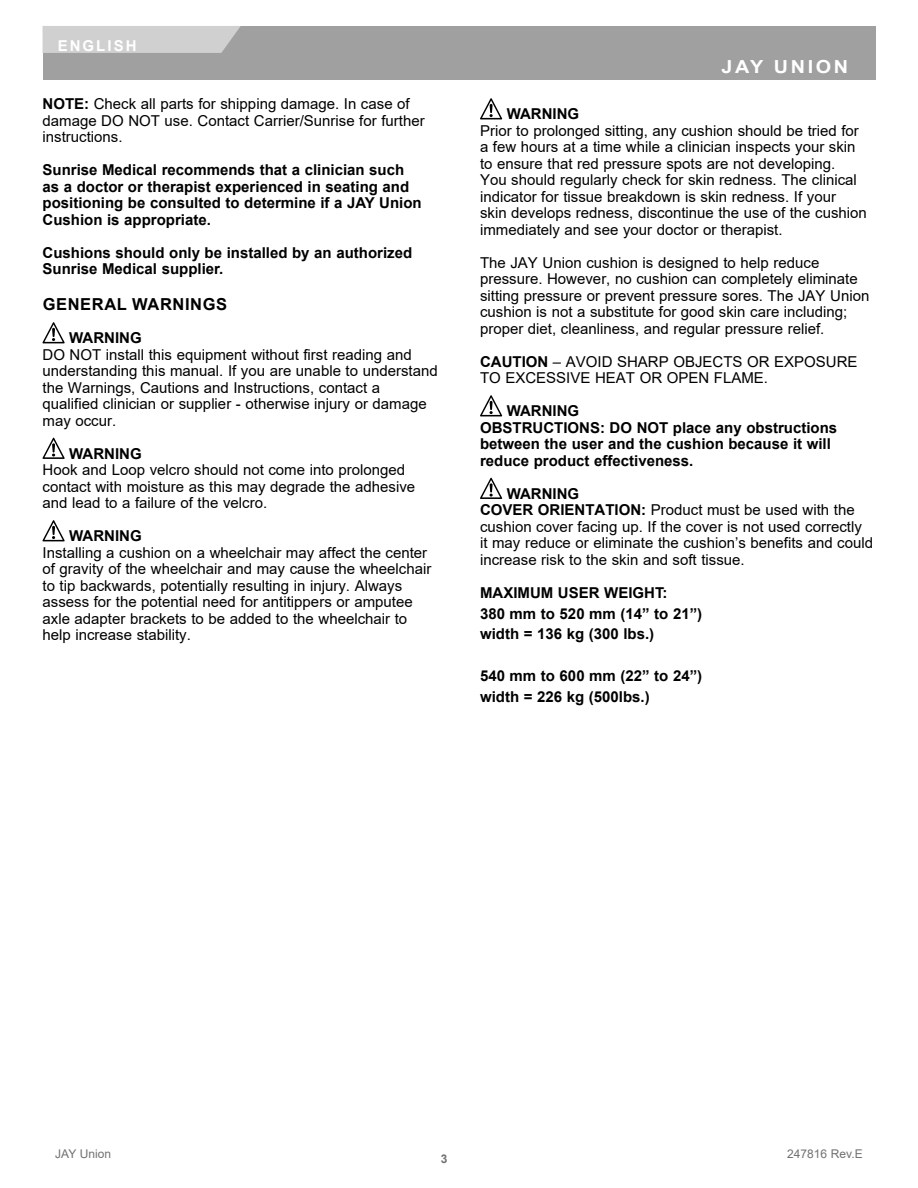
<style>
.page{position:relative;width:918px;height:1188px;background:#fff}
.page>*{position:absolute;margin:0;border:0;box-sizing:border-box;transform-origin:0 0}
.t1{font:700 18px "Arial";letter-spacing:.135em;color:#fff;scale:1.1 1}
.t2{font:700 16.5px "Arial";letter-spacing:.035em;color:#000}
.t3{font:15px/16.5px "Arial";color:#000}
.t4{font:700 15px/16.5px "Arial";color:#000}
.t5{font:700 15px "Arial";letter-spacing:.135em;color:#fff}
.t6{font:12px "Arial";color:#717171}
.t7{font:700 12px "Arial";color:#717171}
.s1{font-weight:700}
</style>
<div class="page">
<div style="left:43px;top:26px;width:832px;height:54px;background:#a0a0a0"></div>
<div style="left:43px;top:26px;width:198px;height:27px;background:#d0d0d0"></div>
<svg style="left:43px;top:322px;width:22px;height:21px"></svg>
<svg style="left:43px;top:438px;width:22px;height:21px"></svg>
<svg style="left:43px;top:520px;width:22px;height:21px"></svg>
<svg style="left:480px;top:98px;width:22px;height:21px"></svg>
<svg style="left:480px;top:395px;width:22px;height:21px"></svg>
<svg style="left:480px;top:478px;width:22px;height:21px"></svg>
<p class="t5" style="left:58px;top:40px;width:80px">ENGLISH</p>
<p class="t3" style="left:43px;top:97px;width:384px"><span class="s1">NOTE:</span> Check all parts for shipping damage. In case of damage DO NOT use. Contact Carrier/Sunrise for further instructions.</p>
<p class="t4" style="left:43px;top:163px;width:381px">Sunrise Medical recommends that a clinician such as a doctor or therapist experienced in seating and positioning be consulted to determine if a JAY Union Cushion is appropriate.</p>
<p class="t4" style="left:43px;top:245px;width:371px">Cushions should only be installed by an authorized<br>Sunrise Medical supplier.</p>
<p class="t2" style="left:43px;top:298px;width:186px">GENERAL WARNINGS</p>
<p class="t4" style="left:69px;top:331px;width:74px">WARNING</p>
<p class="t3" style="left:43px;top:348px;width:397px">DO NOT install this equipment without first reading and understanding this manual. If you are unable to understand the Warnings, Cautions and Instructions, contact a qualified clinician or supplier - otherwise injury or damage may occur.</p>
<p class="t4" style="left:69px;top:447px;width:74px">WARNING</p>
<p class="t3" style="left:43px;top:463px;width:374px">Hook and Loop velcro should not come into prolonged contact with moisture as this may degrade the adhesive and lead to a failure of the velcro.</p>
<p class="t4" style="left:69px;top:529px;width:74px">WARNING</p>
<p class="t3" style="left:43px;top:546px;width:390px">Installing a cushion on a wheelchair may affect the center of gravity of the wheelchair and may cause the wheelchair to tip backwards, potentially resulting in injury. Always assess for the potential need for antitippers or amputee axle adapter brackets to be added to the wheelchair to help increase stability.</p>
<p class="t1" style="left:721px;top:60px;width:117px">JAY UNION</p>
<p class="t4" style="left:507px;top:107px;width:74px">WARNING</p>
<p class="t3" style="left:480px;top:124px;width:388px">Prior to prolonged sitting, any cushion should be tried for a few hours at a time while a clinician inspects your skin to ensure that red pressure spots are not developing.<br>You should regularly check for skin redness. The clinical indicator for tissue breakdown is skin redness. If your<br>skin develops redness, discontinue the use of the cushion immediately and see your doctor or therapist.</p>
<p class="t3" style="left:480px;top:256px;width:391px">The JAY Union cushion is designed to help reduce pressure. However, no cushion can completely eliminate sitting pressure or prevent pressure sores. The JAY Union cushion is not a substitute for good skin care including; proper diet, cleanliness, and regular pressure relief.</p>
<p class="t3" style="left:480px;top:355px;width:379px"><span class="s1">CAUTION</span> – AVOID SHARP OBJECTS OR EXPOSURE<br>TO EXCESSIVE HEAT OR OPEN FLAME.</p>
<p class="t4" style="left:480px;top:404px;width:359px;text-indent:27px">WARNING<br>OBSTRUCTIONS: DO NOT place any obstructions between the user and the cushion because it will reduce product effectiveness.</p>
<p class="t3" style="left:480px;top:487px;width:395px;text-indent:27px"><span class="s1">WARNING<br>COVER ORIENTATION:</span> Product must be used with the cushion cover facing up. If the cover is not used correctly<br>it may reduce or eliminate the cushion’s benefits and could increase risk to the skin and soft tissue.</p>
<p class="t4" style="left:480px;top:584px;width:224px;line-height:20.7px">MAXIMUM USER WEIGHT:<br>380 mm to 520 mm (14” to 21”) width = 136 kg (300 lbs.)</p>
<p class="t4" style="left:480px;top:667px;width:224px;line-height:20.7px">540 mm to 600 mm (22” to 24”) width = 226 kg (500lbs.)</p>
<p class="t6" style="left:55px;top:1150px;width:57px">JAY Union</p>
<p class="t7" style="left:441px;top:1154px;width:8px">3</p>
<p class="t6" style="left:787px;top:1150px;width:77px">247816 Rev.E</p>
</div>
